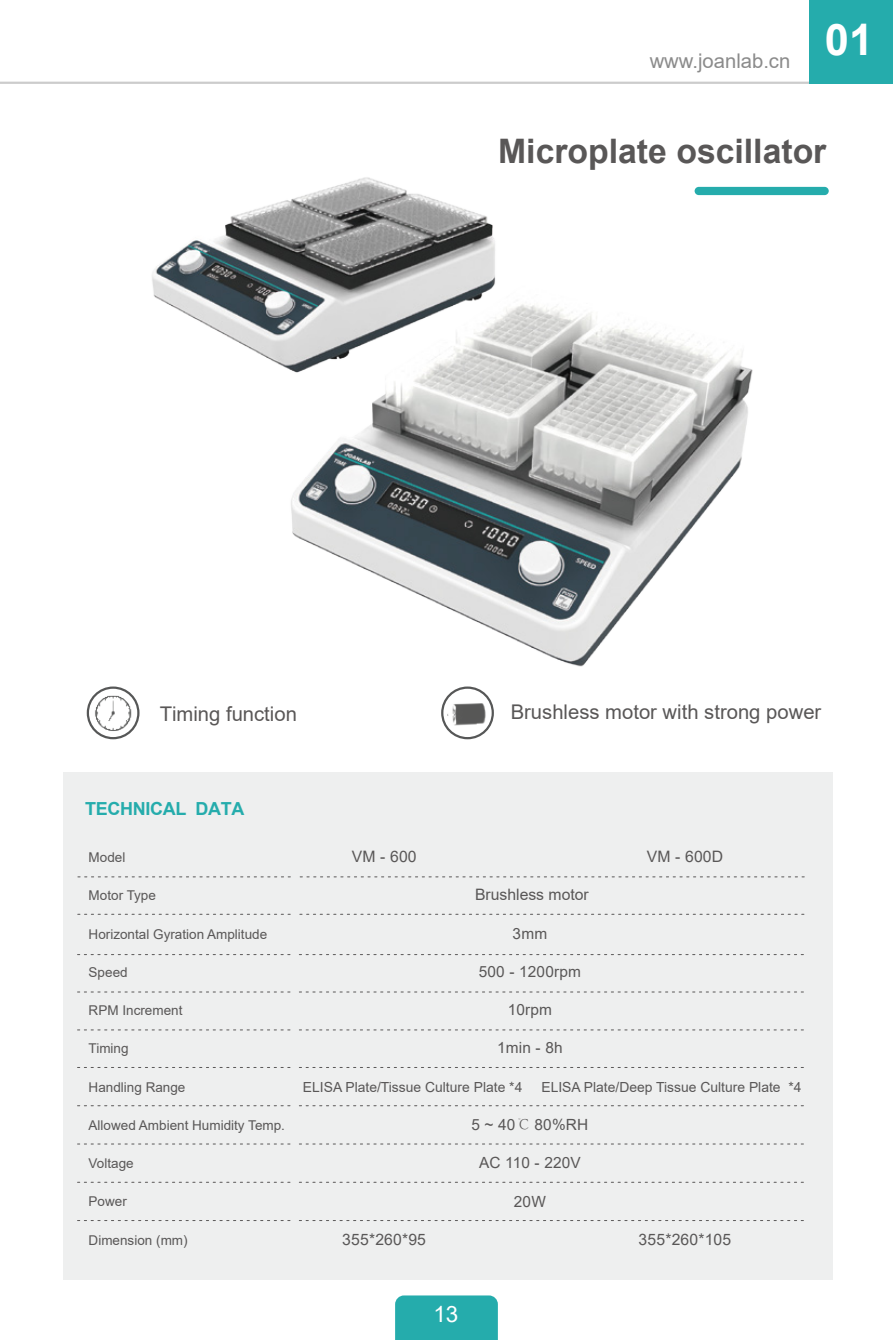
<style>
.page{position:relative;width:893px;height:1340px;background:#fff}
.page>*{position:absolute;margin:0;border:0;box-sizing:border-box;transform-origin:0 0}
.t1{font:700 33.75px "Arial";color:#595757}
.t2{font:22.5px "Arial";color:#fff}
.t3{font:20.25px "Arial";color:#595757}
.t4{font:20.25px "Arial";color:#8b8b8b}
.t5{font:700 18px "Arial";letter-spacing:-.02em;color:#25acac}
.t6{font:15.75px "Arial";letter-spacing:.01em;color:#595757}
.t7{font:15.3px "Arial";letter-spacing:.01em;color:#595757}
.t8{font:13.95px "Arial";color:#595757}
.t9{font:13.5px "Arial";color:#595757}
.s1{font-family:"Adobe Song Std";font-weight:300}
</style>
<div class="page">
<div style="left:695px;top:187px;width:134px;height:8px;background:#25acac;border-radius:4px"></div>
<div style="left:441px;top:686px;width:53px;height:53px;border:2px solid #565757;border-radius:50%"></div>
<img style="left:445px;top:699px;width:43px;height:27px">
<div style="left:87px;top:686px;width:53px;height:53px;border:2px solid #565757;border-radius:50%"></div>
<img style="left:88px;top:687px;width:48px;height:53px">
<div style="left:63px;top:772px;width:769px;height:508px;background:#eeefef"></div>
<svg style="left:78px;top:913px;width:213px;height:1px"></svg>
<svg style="left:78px;top:954px;width:213px;height:1px"></svg>
<svg style="left:78px;top:991px;width:213px;height:1px"></svg>
<svg style="left:78px;top:1029px;width:213px;height:1px"></svg>
<svg style="left:78px;top:876px;width:213px;height:1px"></svg>
<svg style="left:78px;top:1067px;width:213px;height:1px"></svg>
<svg style="left:78px;top:1105px;width:213px;height:1px"></svg>
<svg style="left:78px;top:1143px;width:213px;height:1px"></svg>
<svg style="left:78px;top:1181px;width:212px;height:1px"></svg>
<svg style="left:78px;top:1220px;width:213px;height:1px"></svg>
<svg style="left:300px;top:913px;width:504px;height:1px"></svg>
<svg style="left:299px;top:954px;width:505px;height:1px"></svg>
<svg style="left:299px;top:991px;width:505px;height:1px"></svg>
<svg style="left:299px;top:1029px;width:505px;height:1px"></svg>
<svg style="left:300px;top:876px;width:505px;height:1px"></svg>
<svg style="left:299px;top:1067px;width:505px;height:1px"></svg>
<svg style="left:299px;top:1105px;width:505px;height:1px"></svg>
<svg style="left:299px;top:1143px;width:505px;height:1px"></svg>
<svg style="left:299px;top:1181px;width:505px;height:1px"></svg>
<svg style="left:299px;top:1220px;width:505px;height:1px"></svg>
<img style="left:152px;top:177px;width:606px;height:490px">
<hr style="left:0;top:82px;width:893px;height:2px;background:#ccc">
<div style="left:395px;top:1295px;width:103px;height:44px;background:#25acac"></div>
<div style="left:809px;top:0;width:84px;height:84px;background:#25acac"></div>
<h3 class="t4" style="left:650px;top:47px;width:225px">www.joanlab.cn <sup>01</sup></h3>
<h1 class="t1" style="left:498px;top:127px;width:330px">Microplate oscillator</h1>
<h3 class="t3" style="left:160px;top:700px;width:139px">Timing function</h3>
<h3 class="t3" style="left:511px;top:698px;width:312px">Brushless motor with strong power</h3>
<h3 class="t5" style="left:85px;top:796px;width:161px">TECHNICAL DATA</h3>
<p class="t9" style="left:89px;top:848px;width:38px">Model</p>
<p class="t9" style="left:89px;top:886px;width:69px">Motor Type</p>
<p class="t9" style="left:89px;top:924px;width:180px">Horizontal Gyration Amplitude</p>
<p class="t9" style="left:89px;top:962px;width:41px">Speed</p>
<p class="t9" style="left:89px;top:1001px;width:95px">RPM Increment</p>
<p class="t9" style="left:89px;top:1039px;width:41px">Timing</p>
<p class="t9" style="left:89px;top:1077px;width:98px">Handling Range</p>
<p class="t9" style="left:89px;top:1115px;width:198px">Allowed Ambient Humidity Temp.</p>
<p class="t9" style="left:89px;top:1154px;width:47px">Voltage</p>
<p class="t9" style="left:89px;top:1192px;width:40px">Power</p>
<p class="t9" style="left:89px;top:1230px;width:100px">Dimension (mm)</p>
<p class="t6" style="left:352px;top:845px;width:67px">VM - 600</p>
<p class="t6" style="left:475px;top:884px;width:115px">Brushless motor</p>
<p class="t7" style="left:513px;top:922px;width:36px">3mm</p>
<p class="t7" style="left:479px;top:961px;width:104px">500 - 1200rpm</p>
<p class="t7" style="left:508px;top:999px;width:46px">10rpm</p>
<p class="t7" style="left:497px;top:1037px;width:67px">1min - 8h</p>
<p class="t6" style="left:647px;top:845px;width:78px">VM - 600D</p>
<p class="t8" style="left:303px;top:1077px;width:221px">ELISA Plate/Tissue Culture Plate *4</p>
<p class="t8" style="left:541px;top:1077px;width:262px">ELISA Plate/Deep Tissue Culture Plate *4</p>
<p class="t6" style="left:342px;top:1228px;width:85px">355*260*95</p>
<p class="t7" style="left:471px;top:1114px;width:118px">5 ~ 40<span class="s1">℃</span> 80%RH</p>
<p class="t7" style="left:479px;top:1152px;width:103px">AC 110 - 220V</p>
<p class="t7" style="left:514px;top:1190px;width:33px">20W</p>
<p class="t6" style="left:639px;top:1228px;width:94px">355*260*105</p>
<h2 class="t2" style="left:433px;top:1298px;width:27px">13</h2>
</div>
